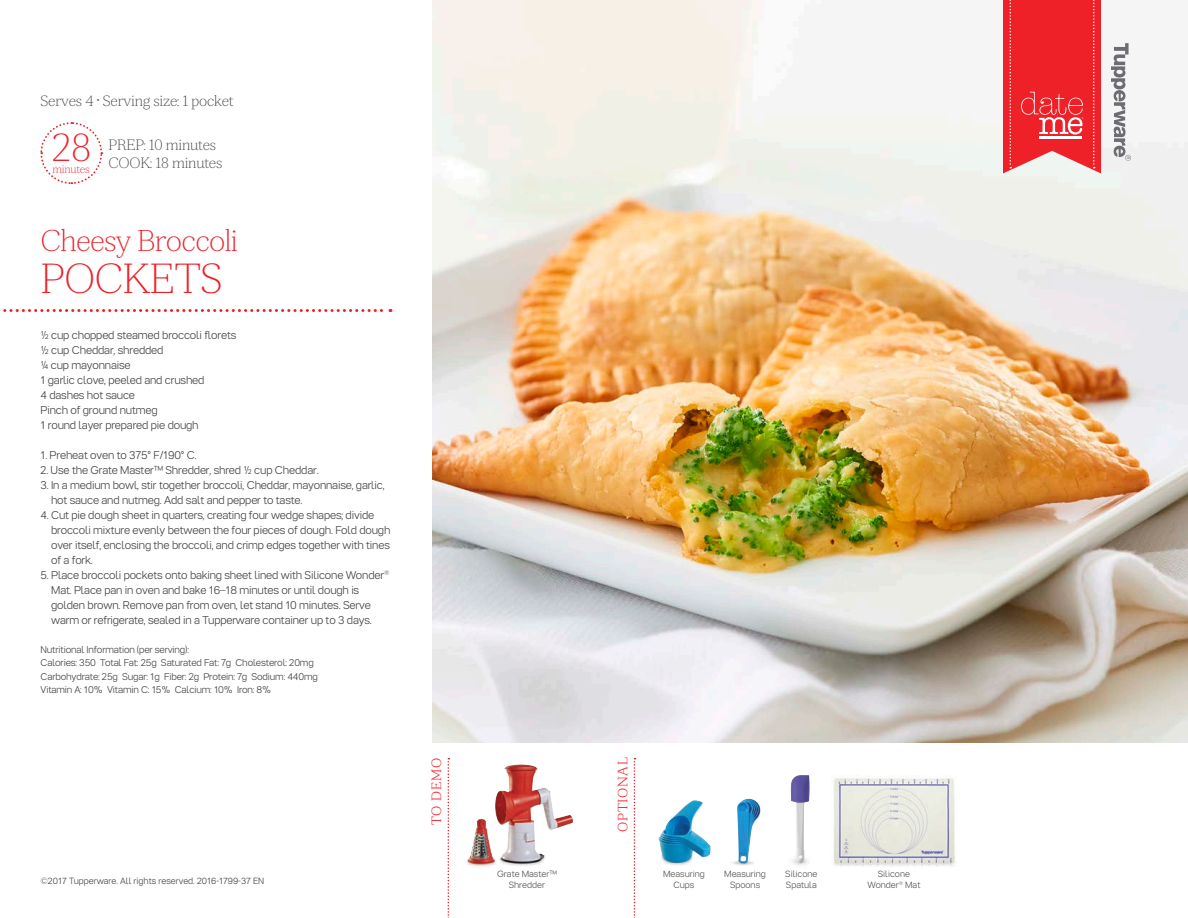
<style>
.page{position:relative;width:1188px;height:918px;background:#fff}
.page>*{position:absolute;margin:0;border:0;box-sizing:border-box;transform-origin:0 0}
.Recipe_Copy_7_5_10{font:42px "Tupper Serif 22 Th";letter-spacing:-.025em;color:#ee2028}
.Recipe_Copy_7_5_10-2{font:39px "Tupper Serif 22 Th";color:#ee2028}
.Recipe_Copy_7_5_10-3{font:30px "Tupper Serif 22 Th";letter-spacing:-.025em;color:#ee2028}
.Recipe_Copy_7_5_10-4{font:15px "Tupper Serif 22 Th";letter-spacing:-.015em;color:#3e3e3f}
.Recipe_Copy_7_5_10-5{font:13.5px "Tupper Serif 23 Lt";letter-spacing:.06em;color:#ee2028}
.Recipe_Copy_7_5_10-6{font:300 11.25px/15px "Tupper PRO";letter-spacing:-.015em;color:#3e3e3f}
.Recipe_Copy_7_5_10-7{font:11.25px "Tupper Serif 22 Th";letter-spacing:-.02em;color:#ee2028}
.Nutritionals_6_5_9{font:300 9.75px "Tupper PRO";letter-spacing:-.015em;color:#3e3e3f}
.Product_Silos_6_7{font:300 9px/10.5px "Tupper PRO";color:#4b4c4d;text-align:center}
.t1{font:300 9px "Tupper PRO";color:#3e3e3f}
</style>
<div class="page">
<img style="left:432px;top:0;width:756px;height:742px">
<svg style="left:448px;top:758px;width:1px;height:160px"></svg>
<svg style="left:634px;top:758px;width:1px;height:160px"></svg>
<svg style="left:0;top:309px;width:391px;height:3px"></svg>
<svg style="left:1003px;top:0;width:98px;height:173px"></svg>
<svg style="left:1111px;top:43px;width:20px;height:118px"></svg>
<img style="left:495px;top:765px;width:78px;height:101px">
<img style="left:790px;top:775px;width:20px;height:90px">
<img style="left:659px;top:800px;width:52px;height:66px">
<img style="left:732px;top:799px;width:29px;height:66px">
<img style="left:833px;top:776px;width:123px;height:90px">
<svg style="left:40px;top:122px;width:63px;height:63px"></svg>
<p class="Recipe_Copy_7_5_10-4" style="left:40px;top:92px;width:195px">Serves 4 • Serving size: 1 pocket</p>
<p class="Recipe_Copy_7_5_10-4" style="left:108px;top:135px;width:109px">PREP: 10 minutes</p>
<p class="Recipe_Copy_7_5_10-4" style="left:108px;top:153px;width:116px">COOK: 18 minutes</p>
<p class="Recipe_Copy_7_5_10-2" style="left:51px;top:122px;width:42px">28</p>
<p class="Recipe_Copy_7_5_10-7" style="left:53px;top:161px;width:39px">minutes</p>
<p class="Recipe_Copy_7_5_10-3" style="left:40px;top:221px;width:199px">Cheesy Broccoli</p>
<p class="Recipe_Copy_7_5_10" style="left:40px;top:251px;width:184px">POCKETS</p>
<p class="Recipe_Copy_7_5_10-6" style="left:40px;top:328px;width:197px">½ cup chopped steamed broccoli florets</p>
<p class="Recipe_Copy_7_5_10-6" style="left:40px;top:343px;width:125px">½ cup Cheddar, shredded</p>
<p class="Recipe_Copy_7_5_10-6" style="left:40px;top:358px;width:92px">¼ cup mayonnaise</p>
<p class="Recipe_Copy_7_5_10-6" style="left:40px;top:373px;width:166px">1 garlic clove, peeled and crushed</p>
<p class="Recipe_Copy_7_5_10-6" style="left:40px;top:388px;width:96px">4 dashes hot sauce</p>
<p class="Recipe_Copy_7_5_10-6" style="left:40px;top:403px;width:119px">Pinch of ground nutmeg</p>
<p class="Recipe_Copy_7_5_10-6" style="left:40px;top:418px;width:160px">1 round layer prepared pie dough</p>
<p class="Recipe_Copy_7_5_10-6" style="left:40px;top:448px;width:158px">1. Preheat oven to 375° F/190° C.</p>
<p class="Recipe_Copy_7_5_10-6" style="left:40px;top:463px;width:280px">2. Use the Grate Master™ Shredder, shred ½ cup Cheddar.</p>
<p class="Recipe_Copy_7_5_10-6" style="left:51px;top:478px;width:335px;text-indent:-11px">3. In a medium bowl, stir together broccoli, Cheddar, mayonnaise, garlic, hot sauce and nutmeg. Add salt and pepper to taste.</p>
<p class="Recipe_Copy_7_5_10-6" style="left:51px;top:508px;width:341px;text-indent:-11px">4. Cut pie dough sheet in quarters, creating four wedge shapes; divide broccoli mixture evenly between the four pieces of dough. Fold dough over itself, enclosing the broccoli, and crimp edges together with tines of a fork.</p>
<p class="Recipe_Copy_7_5_10-6" style="left:51px;top:568px;width:340px;text-indent:-11px">5. Place broccoli pockets onto baking sheet lined with Silicone Wonder<sup>® </sup>Mat. Place pan in oven and bake 16–18 minutes or until dough is golden brown. Remove pan from oven, let stand 10 minutes. Serve warm or refrigerate, sealed in a Tupperware container up to 3 days.</p>
<p class="Nutritionals_6_5_9" style="left:40px;top:644px;width:150px">Nutritional Information (per serving):</p>
<p class="Nutritionals_6_5_9" style="left:40px;top:657px;width:275px">Calories: 350 Total Fat: 25g Saturated Fat: 7g Cholesterol: 20mg</p>
<p class="Nutritionals_6_5_9" style="left:40px;top:671px;width:279px">Carbohydrate: 25g Sugar: 1g Fiber: 2g Protein: 7g Sodium: 440mg</p>
<p class="Nutritionals_6_5_9" style="left:40px;top:684px;width:232px">Vitamin A: 10% Vitamin C: 15% Calcium: 10% Iron: 8%</p>
<p class="Recipe_Copy_7_5_10-5" style="left:428px;top:825px;width:69px;rotate:-90deg">TO DEMO</p>
<p class="Recipe_Copy_7_5_10-5" style="left:614px;top:832px;width:76px;rotate:-90deg">OPTIONAL</p>
<p class="t1" style="left:40px;top:876px;width:225px">©2017 Tupperware. All rights reserved. 2016-1799-37 EN</p>
<p class="Product_Silos_6_7" style="left:497px;top:869px;width:61px">Grate Master™<br>Shredder</p>
<p class="Product_Silos_6_7" style="left:785px;top:869px;width:34px;text-align:left">Silicone<br>Spatula</p>
<p class="Product_Silos_6_7" style="left:663px;top:869px;width:43px">Measuring<br>Cups</p>
<p class="Product_Silos_6_7" style="left:724px;top:869px;width:43px">Measuring<br>Spoons</p>
<p class="Product_Silos_6_7" style="left:867px;top:869px;width:55px">Silicone<br>Wonder<sup>®</sup> Mat</p>
</div>
